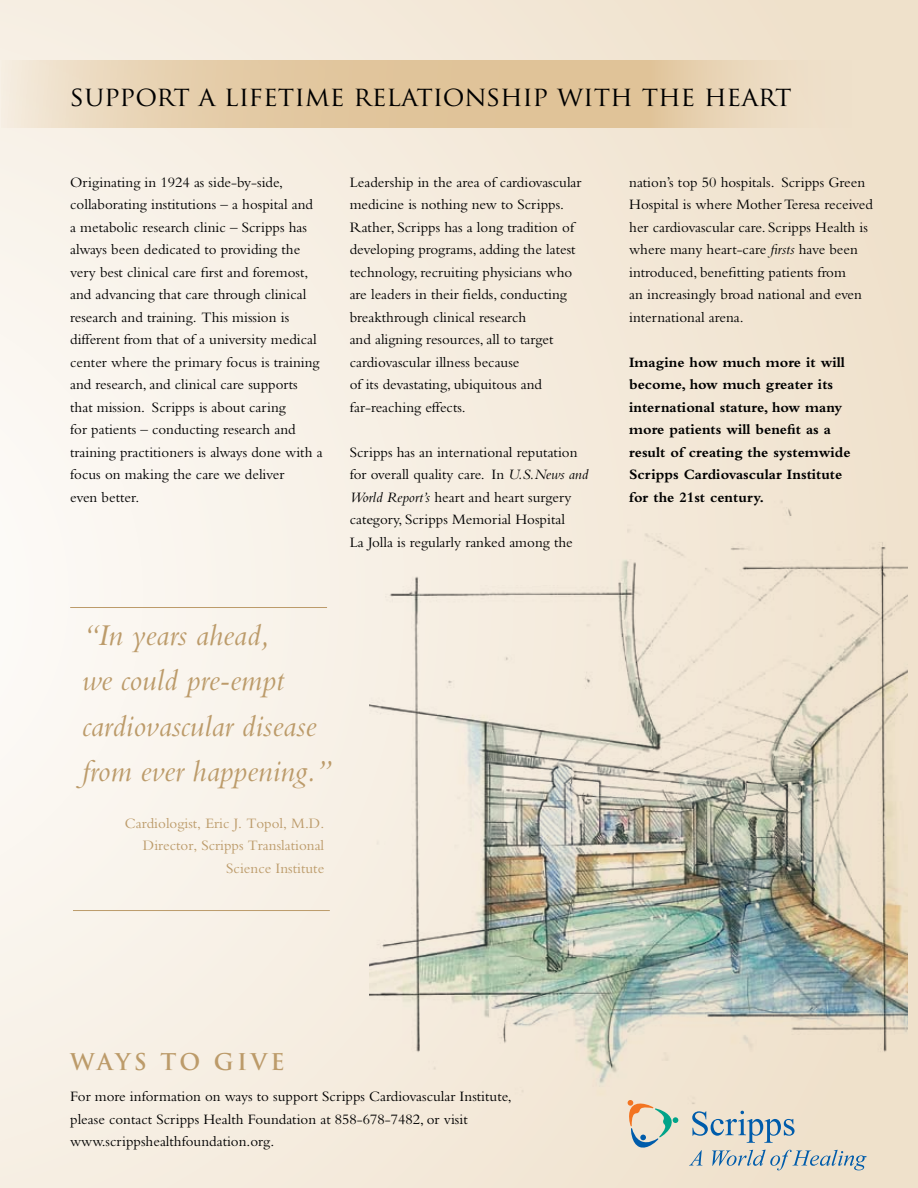
<style>
.page{position:relative;width:918px;height:1188px;background:#fff}
.page>*{position:absolute;margin:0;border:0;box-sizing:border-box;transform-origin:0 0}
.t1{font:italic 31.5px/45px "Bembo";color:#bc9b6a}
.t2{font:27px "Trajan Pro";color:#000}
.t3{font:700 22.5px "Trajan Pro";letter-spacing:.15em;color:#bc9b6a}
.t4{font:15px/22.5px "Bembo";color:#000}
.t5{font:700 15px/22.5px "Bembo";color:#000}
.t6{font:15px/22.5px "Bembo";color:#bc9b6a;text-align:right}
.s1{font-style:italic}
</style>
<div class="page">
<div style="left:0;top:0;width:918px;height:1188px;background:linear-gradient(to right,#faf6f0,#efe0ca)"></div>
<svg style="left:626px;top:1114px;width:52px;height:36px;background:#c7d0c4"></svg>
<svg style="left:692px;top:1114px;width:103px;height:29px;background:#b8c3c5"></svg>
<svg style="left:689px;top:1150px;width:13px;height:16px"></svg>
<svg style="left:712px;top:1150px;width:155px;height:20px;background:#c1c7c5"></svg>
<svg style="left:1px;top:61px;width:864px;height:67px;background:#e5ceac"></svg>
<img style="left:370px;top:492px;width:537px;height:622px">
<hr style="left:70px;top:607px;width:257px;height:1px;background:#bc9b6a">
<hr style="left:73px;top:910px;width:257px;height:1px;background:#bc9b6a">
<h2 class="t2" style="left:70px;top:79px;width:723px">SUPPORT A LIFETIME RELATIONSHIP WITH THE HEART</h2>
<p class="t4" style="left:70px;top:170px;width:254px">Originating in 1924 as side-by-side, collaborating institutions – a hospital and a metabolic research clinic – Scripps has always been dedicated to providing the very best clinical care first and foremost, and advancing that care through clinical research and training. This mission is different from that of a university medical center where the primary focus is training and research, and clinical care supports that mission. Scripps is about caring<br>for patients – conducting research and training practitioners is always done with a focus on making the care we deliver<br>even better.</p>
<p class="t4" style="left:350px;top:170px;width:233px">Leadership in the area of cardiovascular medicine is nothing new to Scripps.<br>Rather, Scripps has a long tradition of developing programs, adding the latest technology, recruiting physicians who are leaders in their fields, conducting breakthrough clinical research<br>and aligning resources, all to target cardiovascular illness because<br>of its devastating, ubiquitous and far-reaching effects.</p>
<p class="t4" style="left:350px;top:440px;width:240px">Scripps has an international reputation for overall quality care. In <span class="s1">U.S.News and World Report’s</span> heart and heart surgery category, Scripps Memorial Hospital<br>La Jolla is regularly ranked among the</p>
<h1 class="t1" style="left:82px;top:612px;width:251px">“In years ahead,<br>we could pre-empt cardiovascular disease from ever happening.”</h1>
<p class="t6" style="left:125px;top:812px;width:201px">Cardiologist, Eric J. Topol, M.D.<br>Director, Scripps Translational<br>Science Institute</p>
<p class="t4" style="left:629px;top:170px;width:245px">nation’s top 50 hospitals. Scripps Green Hospital is where Mother Teresa received her cardiovascular care. Scripps Health is where many heart-care <span class="s1">firsts</span> have been introduced, benefitting patients from<br>an increasingly broad national and even international arena.</p>
<p class="t5" style="left:629px;top:351px;width:223px">Imagine how much more it will become, how much greater its international stature, how many more patients will benefit as a result of creating the systemwide<br>Scripps Cardiovascular Institute for the 21st century.</p>
<h3 class="t3" style="left:70px;top:1048px;width:216px">WAYS TO GIVE</h3>
<p class="t4" style="left:70px;top:1085px;width:443px">For more information on ways to support Scripps Cardiovascular Institute, please contact Scripps Health Foundation at 858-678-7482, or visit www.scrippshealthfoundation.org.</p>
</div>
